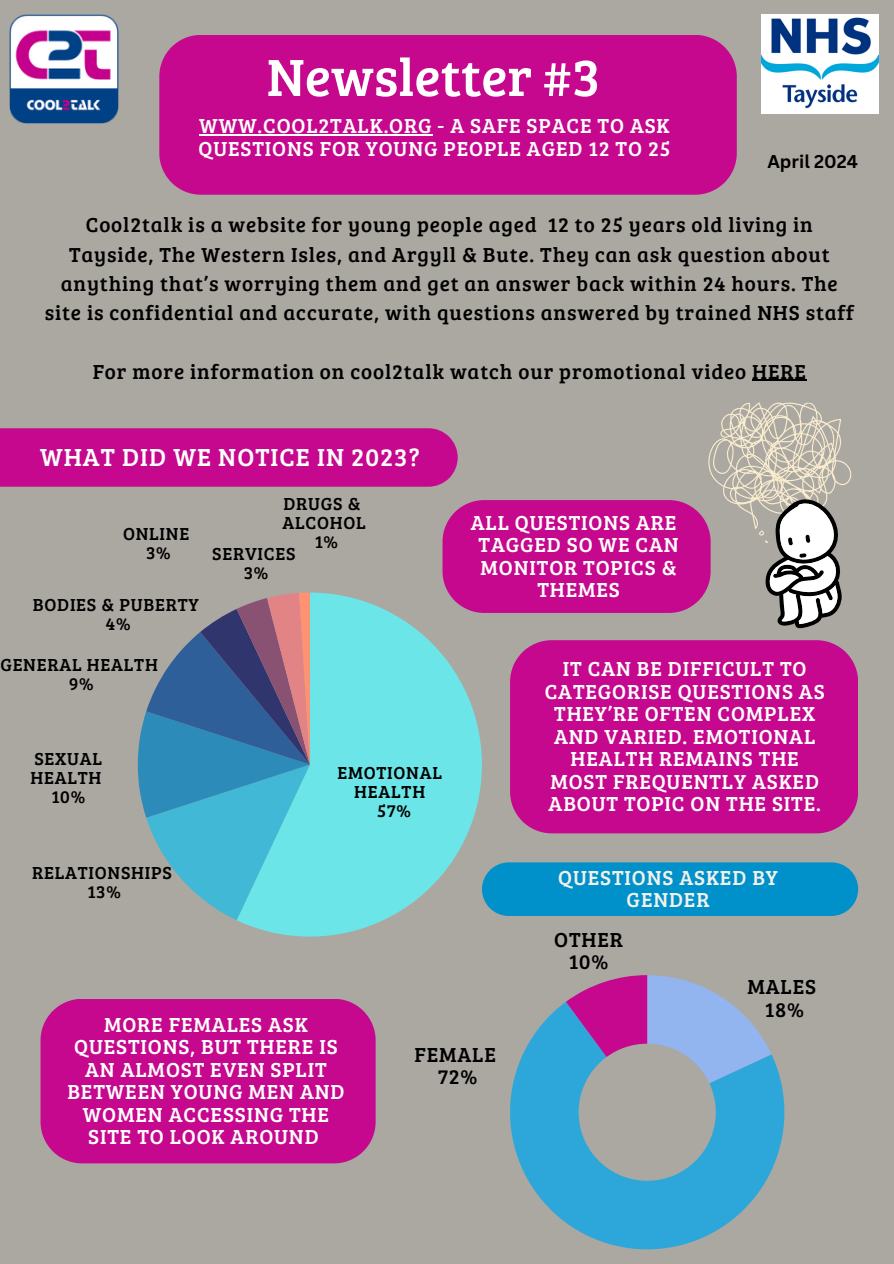
<style>
.page{position:relative;width:894px;height:1264px;background:#fff}
.page>*{position:absolute;margin:0;border:0;box-sizing:border-box;transform-origin:0 0}
.t1{font:54px "Bree Serif";color:#fff}
.t2{font:25.5px "Bree Serif";letter-spacing:.04em;color:#fff}
.t3{font:21px/22.5px "Bree Serif";letter-spacing:.04em;color:#fff;text-align:center}
.t4{font:21px/29.2px "Bree Serif";letter-spacing:.04em;color:#000;text-align:center}
.t5{font:21px/22.5px "Bree Serif";letter-spacing:.04em;color:#f2f1eb;text-align:center}
.t6{font:18px/19.2px "Bree Serif";letter-spacing:.04em;color:#000;text-align:center}
.t7{font:700 18px "Canva Sans";color:#000}
</style>
<div class="page">
<div style="left:0;top:0;width:893px;height:1263px;background:#aba8a1"></div>
<div style="left:159px;top:35px;width:577px;height:160px;background:#c5088e"></div>
<img style="left:10px;top:15px;width:109px;height:109px">
<img style="left:761px;top:15px;width:117px;height:99px">
<hr style="left:752px;top:380px;width:54px;height:1px;background:#000">
<svg style="left:236px;top:920px;width:147px;height:16px;fill:#6ce5e8"></svg>
<svg style="left:510px;top:1002px;width:274px;height:247px;fill:#2da7d9"></svg>
<svg style="left:565px;top:975px;width:206px;height:108px"></svg>
<svg style="left:0;top:402px;width:855px;height:518px"></svg>
<div style="left:510px;top:640px;width:347px;height:193px;background:#c5088e"></div>
<div style="left:482px;top:862px;width:375px;height:54px;background:#0091ca;border-radius:27px"></div>
<div style="left:40px;top:999px;width:335px;height:164px;background:#c5088e"></div>
<hr style="left:199px;top:134px;width:233px;height:1px;background:#fff">
<h4 class="t1" style="left:266px;top:38px;width:335px">Newsletter #3</h4>
<p class="t3" style="left:198px;top:113px;width:473px;text-align:left">WWW.COOL2TALK.ORG - A SAFE SPACE TO ASK<br>QUESTIONS FOR YOUNG PEOPLE AGED 12 TO 25</p>
<h2 class="t7" style="left:767px;top:149px;width:92px">April 2024</h2>
<h1 class="t4" style="left:45px;top:209px;width:810px">Cool2talk is a website for young people aged 12 to 25 years old living in Tayside, The Western Isles, and Argyll &amp; Bute. They can ask question about anything that’s worrying them and get an answer back within 24 hours. The site is confidential and accurate, with questions answered by trained NHS staff</h1>
<h3 class="t4" style="left:93px;top:355px;width:714px">For more information on cool2talk watch our promotional video HERE</h3>
<h5 class="t2" style="left:40px;top:439px;width:381px">WHAT DID WE NOTICE IN 2023?</h5>
<h5 class="t6" style="left:123px;top:523px;width:68px">ONLINE<br>3%</h5>
<h3 class="t6" style="left:33px;top:594px;width:167px">BODIES &amp; PUBERTY<br>4%</h3>
<h5 class="t6" style="left:0;top:654px;width:159px">GENERAL HEALTH<br>9%</h5>
<h5 class="t6" style="left:282px;top:493px;width:85px;text-align:left">DRUGS &amp;<br>ALCOHOL</h5>
<h5 class="t6" style="left:314px;top:531px;width:25px">1%</h5>
<h5 class="t6" style="left:212px;top:543px;width:85px">SERVICES<br>3%</h5>
<h5 class="t6" style="left:31px;top:748px;width:73px">SEXUAL<br>HEALTH<br>10%</h5>
<h5 class="t6" style="left:32px;top:862px;width:141px">RELATIONSHIPS<br>13%</h5>
<p class="t6" style="left:337px;top:761px;width:106px">EMOTIONAL<br>HEALTH</p>
<h3 class="t6" style="left:377px;top:800px;width:35px">57%</h3>
<h4 class="t3" style="left:470px;top:510px;width:209px">ALL QUESTIONS ARE<br>TAGGED SO WE CAN<br>MONITOR TOPICS &amp;<br>THEMES</h4>
<h3 class="t3" style="left:544px;top:656px;width:281px">IT CAN BE DIFFICULT TO<br>CATEGORISE QUESTIONS AS<br>THEY’RE OFTEN COMPLEX<br>AND VARIED. EMOTIONAL<br>HEALTH REMAINS THE<br>MOST FREQUENTLY ASKED<br>ABOUT TOPIC ON THE SITE.</h3>
<p class="t5" style="left:558px;top:865px;width:221px">QUESTIONS ASKED BY<br>GENDER</p>
<h3 class="t4" style="left:554px;top:927px;width:70px;line-height:22.5px">OTHER<br>10%</h3>
<h3 class="t3" style="left:67px;top:1011px;width:278px">MORE FEMALES ASK<br>QUESTIONS, BUT THERE IS<br>AN ALMOST EVEN SPLIT<br>BETWEEN YOUNG MEN AND<br>WOMEN ACCESSING THE<br>SITE TO LOOK AROUND</h3>
<h3 class="t4" style="left:414px;top:1041px;width:83px;line-height:22.5px">FEMALE<br>72%</h3>
<h3 class="t4" style="left:747px;top:974px;width:70px;line-height:22.5px">MALES<br>18%</h3>
</div>
